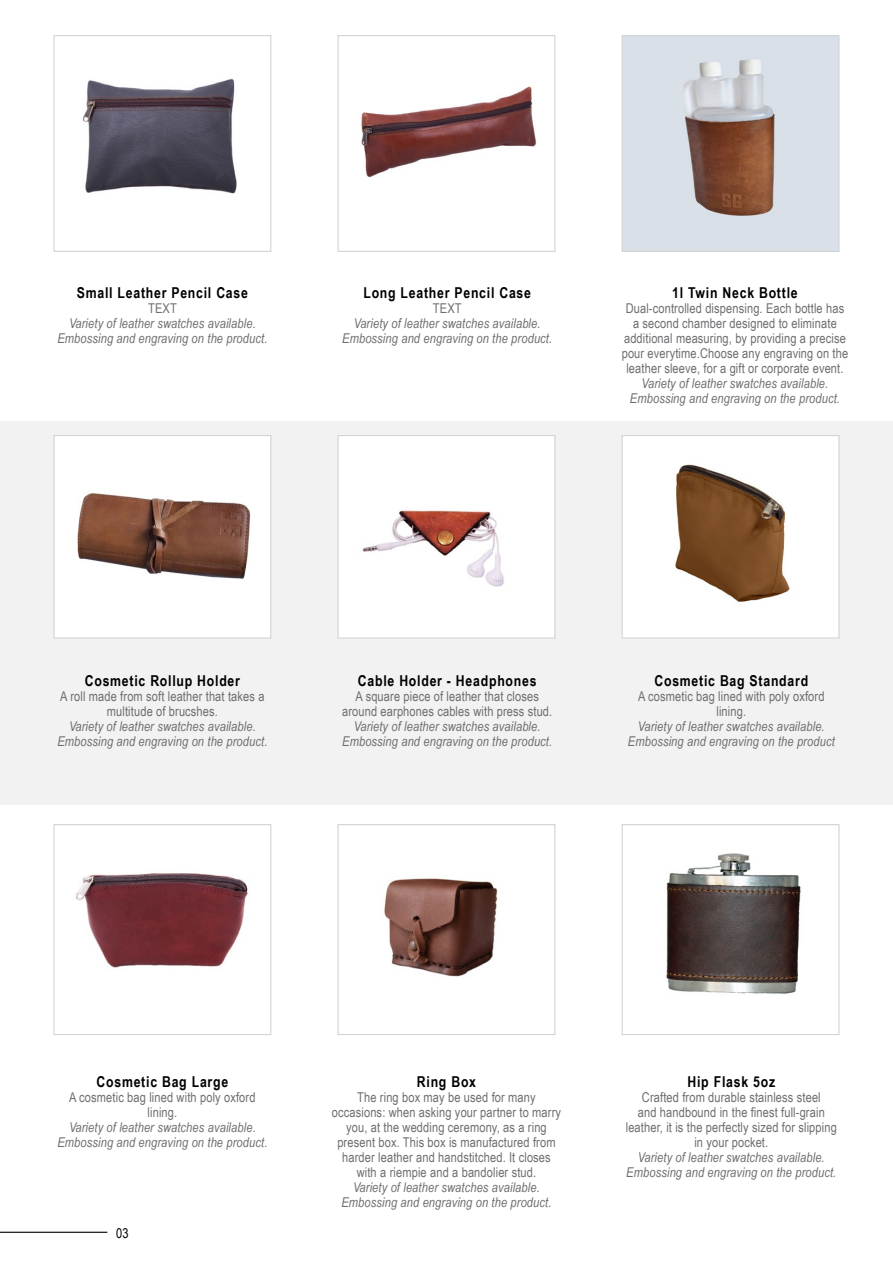
<style>
.page{position:relative;width:893px;height:1263px;background:#fff}
.page>*{position:absolute;margin:0;border:0;box-sizing:border-box;transform-origin:0 0}
.t1{font:700 15px "Arial Narrow";letter-spacing:.05em;color:#000}
.t2{font:13.5px/15px "Arial Narrow";letter-spacing:.01em;color:#6d6e71;text-align:center}
.t3{font:italic 13.5px/15px "Arial Narrow";letter-spacing:.01em;color:#6d6e71;text-align:center}
.t4{font:13.5px "Arial Narrow";color:#000}
</style>
<div class="page">
<div style="left:0;top:421px;width:893px;height:384px;background:#f1f2f1"></div>
<img style="left:624px;top:37px;width:213px;height:213px">
<div style="left:622px;top:35px;width:217px;height:217px;border:1px solid #d1d4d3"></div>
<img style="left:361px;top:86px;width:176px;height:92px">
<div style="left:338px;top:35px;width:217px;height:217px;border:1px solid #d1d4d3"></div>
<img style="left:82px;top:78px;width:155px;height:116px">
<div style="left:53px;top:35px;width:218px;height:217px;border:1px solid #d1d4d3"></div>
<img style="left:624px;top:437px;width:213px;height:200px">
<div style="left:622px;top:435px;width:217px;height:204px;border:1px solid #d1d4d3"></div>
<img style="left:340px;top:437px;width:213px;height:200px">
<div style="left:338px;top:435px;width:217px;height:204px;border:1px solid #d1d4d3"></div>
<div style="left:54px;top:436px;width:217px;height:202px;background:#fff"></div>
<img style="left:77px;top:493px;width:174px;height:86px">
<div style="left:53px;top:435px;width:218px;height:204px;border:1px solid #d1d4d3"></div>
<img style="left:666px;top:853px;width:135px;height:141px">
<div style="left:622px;top:824px;width:217px;height:211px;border:1px solid #d1d4d3"></div>
<img style="left:384px;top:878px;width:114px;height:99px">
<div style="left:338px;top:824px;width:217px;height:211px;border:1px solid #d1d4d3"></div>
<img style="left:75px;top:873px;width:173px;height:95px">
<div style="left:53px;top:824px;width:218px;height:211px;border:1px solid #d1d4d3"></div>
<hr style="left:0;top:1232px;width:107px;height:1px;background:#000">
<p class="t1" style="left:77px;top:281px;width:173px">Small Leather Pencil Case</p>
<p class="t2" style="left:148px;top:300px;width:30px">TEXT</p>
<p class="t3" style="left:57px;top:315px;width:212px">Variety of leather swatches available.<br>Embossing and engraving on the product.</p>
<p class="t1" style="left:363px;top:281px;width:169px">Long Leather Pencil Case</p>
<p class="t2" style="left:433px;top:300px;width:30px">TEXT</p>
<p class="t3" style="left:342px;top:315px;width:212px">Variety of leather swatches available.<br>Embossing and engraving on the product.</p>
<p class="t1" style="left:672px;top:281px;width:127px">1l Twin Neck Bottle</p>
<p class="t2" style="left:622px;top:300px;width:228px">Dual-controlled dispensing. Each bottle has a second chamber designed to eliminate additional measuring, by providing a precise pour everytime.Choose any engraving on the leather sleeve, for a gift or corporate event.</p>
<p class="t3" style="left:630px;top:375px;width:212px">Variety of leather swatches available.<br>Embossing and engraving on the product.</p>
<p class="t1" style="left:85px;top:669px;width:157px">Cosmetic Rollup Holder</p>
<p class="t2" style="left:60px;top:688px;width:206px">A roll made from soft leather that takes a multitude of brucshes.</p>
<p class="t3" style="left:57px;top:718px;width:212px">Variety of leather swatches available.<br>Embossing and engraving on the product.</p>
<p class="t1" style="left:358px;top:669px;width:180px">Cable Holder - Headphones</p>
<p class="t2" style="left:342px;top:688px;width:212px">A square piece of leather that closes around earphones cables with press stud.</p>
<p class="t3" style="left:342px;top:718px;width:212px">Variety of leather swatches available.<br>Embossing and engraving on the product.</p>
<p class="t1" style="left:654px;top:669px;width:155px">Cosmetic Bag Standard</p>
<p class="t2" style="left:638px;top:688px;width:188px">A cosmetic bag lined with poly oxford lining.</p>
<p class="t3" style="left:628px;top:718px;width:208px">Variety of leather swatches available.<br>Embossing and engraving on the product</p>
<p class="t1" style="left:97px;top:1070px;width:133px">Cosmetic Bag Large</p>
<p class="t2" style="left:69px;top:1089px;width:188px">A cosmetic bag lined with poly oxford lining.</p>
<p class="t3" style="left:57px;top:1120px;width:212px">Variety of leather swatches available.<br>Embossing and engraving on the product.</p>
<p class="t4" style="left:116px;top:1223px;width:14px">03</p>
<p class="t1" style="left:417px;top:1070px;width:61px">Ring Box</p>
<p class="t2" style="left:332px;top:1089px;width:231px">The ring box may be used for many occasions: when asking your partner to marry you, at the wedding ceremony, as a ring present box. This box is manufactured from harder leather and handstitched. It closes with a riempie and a bandolier stud.</p>
<p class="t3" style="left:341px;top:1180px;width:212px">Variety of leather swatches available.<br>Embossing and engraving on the product.</p>
<p class="t1" style="left:687px;top:1070px;width:89px">Hip Flask 5oz</p>
<p class="t2" style="left:626px;top:1089px;width:213px">Crafted from durable stainless steel<br>and handbound in the finest full-grain leather, it is the perfectly sized for slipping in your pocket.</p>
<p class="t3" style="left:626px;top:1150px;width:212px">Variety of leather swatches available.<br>Embossing and engraving on the product.</p>
</div>
